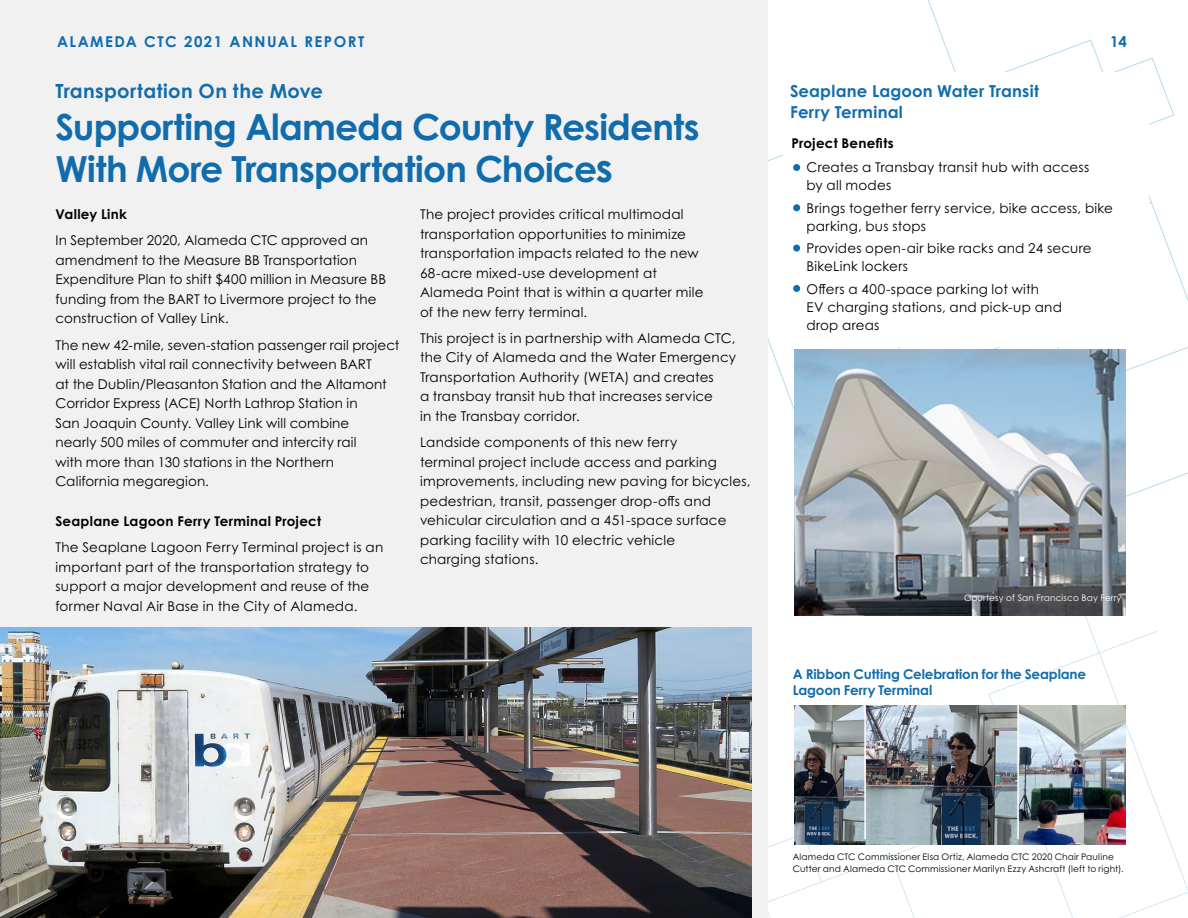
<style>
.page{position:relative;width:1188px;height:918px;background:#fff}
.page>*{position:absolute;margin:0;border:0;box-sizing:border-box;transform-origin:0 0}
.t1{font:700 36px/42px "Century Gothic Pro";letter-spacing:-.02em;color:#116cac}
.t2{font:700 19.5px "Century Gothic Pro";letter-spacing:.015em;color:#116cac}
.t3{font:700 16.5px/21px "Century Gothic Pro";letter-spacing:.01em;color:#116cac}
.t4{font:700 15px "Century Gothic Pro";letter-spacing:.1em;color:#116cac}
.t5{font:13.5px/19.5px "Century Gothic Pro";letter-spacing:.015em;color:#000}
.t6{font:700 13.5px "Century Gothic Pro";letter-spacing:.02em;color:#000}
.t7{font:700 13.5px/16.5px "Century Gothic Pro";letter-spacing:-.01em;color:#116cac}
.t8{font:9px/12px "Century Gothic Pro";letter-spacing:.02em;color:#000}
.t9{font:9px "Century Gothic Pro";letter-spacing:.01em;color:#fff}
.s1{font-size:39px}
</style>
<div class="page">
<svg style="left:768px;top:553px;width:420px;height:365px"></svg>
<svg style="left:768px;top:0;width:420px;height:553px"></svg>
<div style="left:0;top:0;width:768px;height:918px;background:#f1f1f2"></div>
<div style="left:783px;top:72px;width:366px;height:275px;background:#fff"></div>
<img style="left:0;top:627px;width:751px;height:291px">
<div style="left:793px;top:164px;width:7px;height:7px;background:#116cac;border-radius:50%"></div>
<div style="left:793px;top:204px;width:7px;height:7px;background:#116cac;border-radius:50%"></div>
<div style="left:793px;top:245px;width:7px;height:7px;background:#116cac;border-radius:50%"></div>
<div style="left:793px;top:285px;width:7px;height:7px;background:#116cac;border-radius:50%"></div>
<img style="left:794px;top:705px;width:331px;height:139px">
<img style="left:795px;top:349px;width:331px;height:267px">
<hr style="left:864px;top:699px;width:2px;height:140px;background:#fff">
<hr style="left:1017px;top:699px;width:2px;height:140px;background:#fff">
<p class="t4" style="left:57px;top:32px;width:309px">ALAMEDA CTC 2021 ANNUAL REPORT</p>
<h2 class="t2" style="left:56px;top:79px;width:269px">Transportation On the Move</h2>
<h1 class="t1" style="left:56px;top:106px;width:646px">Supporting Alameda County Residents<br>With More Transportation Choice<span class="s1">s</span></h1>
<p class="t6" style="left:56px;top:206px;width:73px">Valley Link</p>
<p class="t5" style="left:56px;top:231px;width:332px">In September 2020, Alameda CTC approved an amendment to the Measure BB Transportation Expenditure Plan to shift $400 million in Measure BB funding from the BART to Livermore project to the construction of Valley Link.</p>
<p class="t5" style="left:56px;top:335px;width:346px">The new 42-mile, seven-station passenger rail project will establish vital rail connectivity between BART<br>at the Dublin/Pleasanton Station and the Altamont Corridor Express (ACE) North Lathrop Station in<br>San Joaquin County. Valley Link will combine<br>nearly 500 miles of commuter and intercity rail<br>with more than 130 stations in the Northern California megaregion.</p>
<p class="t6" style="left:56px;top:512px;width:267px">Seaplane Lagoon Ferry Terminal Project</p>
<p class="t5" style="left:56px;top:537px;width:329px">The Seaplane Lagoon Ferry Terminal project is an important part of the transportation strategy to support a major development and reuse of the former Naval Air Base in the City of Alameda.</p>
<p class="t5" style="left:420px;top:204px;width:285px">The project provides critical multimodal transportation opportunities to minimize transportation impacts related to the new 68-acre mixed-use development at Alameda Point that is within a quarter mile of the new ferry terminal.</p>
<p class="t5" style="left:420px;top:328px;width:318px">This project is in partnership with Alameda CTC, the City of Alameda and the Water Emergency Transportation Authority (WETA) and creates<br>a transbay transit hub that increases service<br>in the Transbay corridor.</p>
<p class="t5" style="left:420px;top:432px;width:332px">Landside components of this new ferry<br>terminal project include access and parking improvements, including new paving for bicycles, pedestrian, transit, passenger drop-offs and vehicular circulation and a 451-space surface parking facility with 10 electric vehicle<br>charging stations.</p>
<p class="t4" style="left:1110px;top:32px;width:18px">14</p>
<p class="t3" style="left:790px;top:81px;width:251px">Seaplane Lagoon Water Transit<br>Ferry Terminal</p>
<p class="t6" style="left:792px;top:135px;width:104px">Project Benefits</p>
<p class="t5" style="left:807px;top:158px;width:284px;line-height:18px;text-indent:-14px">• Creates a Transbay transit hub with access by all modes</p>
<p class="t5" style="left:807px;top:199px;width:308px;line-height:18px;text-indent:-14px">• Brings together ferry service, bike access, bike parking, bus stops</p>
<p class="t5" style="left:807px;top:239px;width:287px;line-height:18px;text-indent:-14px">• Provides open-air bike racks and 24 secure<br>BikeLink lockers</p>
<p class="t5" style="left:807px;top:280px;width:257px;line-height:18px;text-indent:-14px">• Offers a 400-space parking lot with<br>EV charging stations, and pick-up and drop areas</p>
<p class="t9" style="left:964px;top:592px;width:159px">Courtesy of San Francisco Bay Ferry</p>
<p class="t7" style="left:793px;top:665px;width:295px">A Ribbon Cutting Celebration for the Seaplane<br>Lagoon Ferry Terminal</p>
<p class="t8" style="left:793px;top:850px;width:332px">Alameda CTC Commissioner Elsa Ortiz, Alameda CTC 2020 Chair Pauline<br>Cutter and Alameda CTC Commissioner Marilyn Ezzy Ashcraft (left to right).</p>
</div>
